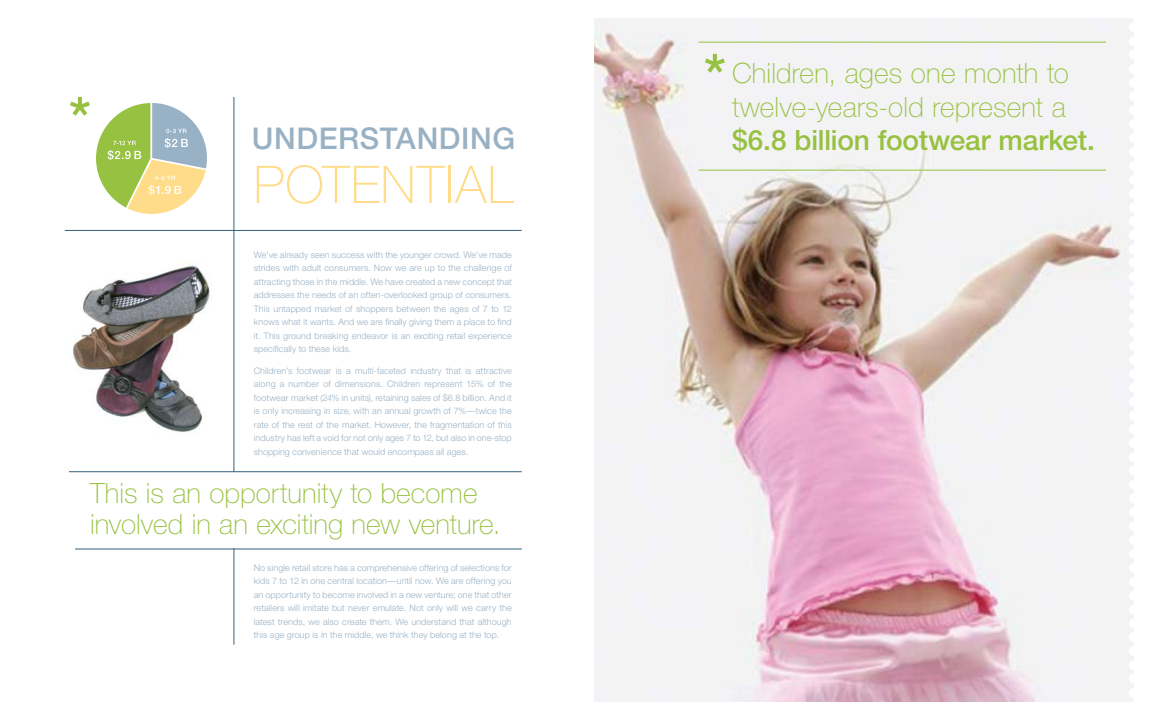
<style>
.page{position:relative;width:1152px;height:720px;background:#fff}
.page>*{position:absolute;margin:0;border:0;box-sizing:border-box;transform-origin:0 0}
.t1{font:500 60px "Helvetica Neue";color:#97c140}
.t2{font:100 52px "Helvetica Neue";letter-spacing:.025em;color:#ffdc89}
.t3{font:500 30px "Helvetica Neue";letter-spacing:.02em;color:#99b1c4}
.t4{font:100 28px/33.6px "Helvetica Neue";letter-spacing:.005em;color:#97c140}
.t5{font:500 28px "Helvetica Neue";letter-spacing:-.005em;color:#97c140}
.t6{font:300 9px/13.5px "Helvetica Neue";letter-spacing:.01em;color:#99b1c4;text-align:justify}
</style>
<div class="page">
<img style="left:73px;top:250px;width:161px;height:192px">
<hr style="left:234px;top:97px;width:1px;height:375px;background:#33617c">
<hr style="left:65px;top:230px;width:457px;height:1px;background:#33617c">
<img style="left:594px;top:18px;width:540px;height:684px">
<hr style="left:698px;top:42px;width:408px;height:1px;background:#97c140">
<hr style="left:698px;top:170px;width:408px;height:1px;background:#97c140">
<hr style="left:69px;top:472px;width:453px;height:1px;background:#33617c">
<hr style="left:75px;top:549px;width:447px;height:1px;background:#33617c">
<hr style="left:234px;top:548px;width:1px;height:97px;background:#33617c">
<svg style="left:96px;top:103px;width:111px;height:111px"></svg>
<h1 class="t1" style="left:69px;top:83px;width:24px">*</h1>
<h3 class="t3" style="left:252px;top:120px;width:265px">UNDERSTANDING</h3>
<h2 class="t2" style="left:254px;top:156px;width:261px">POTENTIAL</h2>
<p class="t6" style="left:254px;top:248px;width:260px">We’ve already seen success with the younger crowd. We’ve made strides with adult consumers. Now we are up to the challenge of attracting those in the middle. We have created a new concept that addresses the needs of an often-overlooked group of consumers.<br>This untapped market of shoppers between the ages of 7 to 12 knows what it wants. And we are finally giving them a place to find it. This ground breaking endeavor is an exciting retail experience specifically to these kids.</p>
<p class="t6" style="left:254px;top:364px;width:260px">Children’s footwear is a multi-faceted industry that is attractive along a number of dimensions. Children represent 15% of the footwear market (24% in units), retaining sales of $6.8 billion. And it is only increasing in size, with an annual growth of 7%—twice the rate of the rest of the market. However, the fragmentation of this industry has left a void for not only ages 7 to 12, but also in one-stop shopping convenience that would encompass all ages.</p>
<h3 class="t4" style="left:90px;top:478px;width:412px;line-height:31px">This is an opportunity to become involved in an exciting new venture.</h3>
<p class="t6" style="left:254px;top:561px;width:260px">No single retail store has a comprehensive offering of selections for kids 7 to 12 in one central location—until now. We are offering you an opportunity to become involved in a new venture; one that other retailers will imitate but never emulate. Not only will we carry the latest trends, we also create them. We understand that although this age group is in the middle, we think they belong at the top.</p>
<h1 class="t1" style="left:704px;top:40px;width:24px">*</h1>
<h3 class="t4" style="left:732px;top:56px;width:338px">Children, ages one month to twelve-years-old represent a</h3>
<h3 class="t5" style="left:732px;top:124px;width:365px">$6.8 billion footwear market.</h3>
</div>
